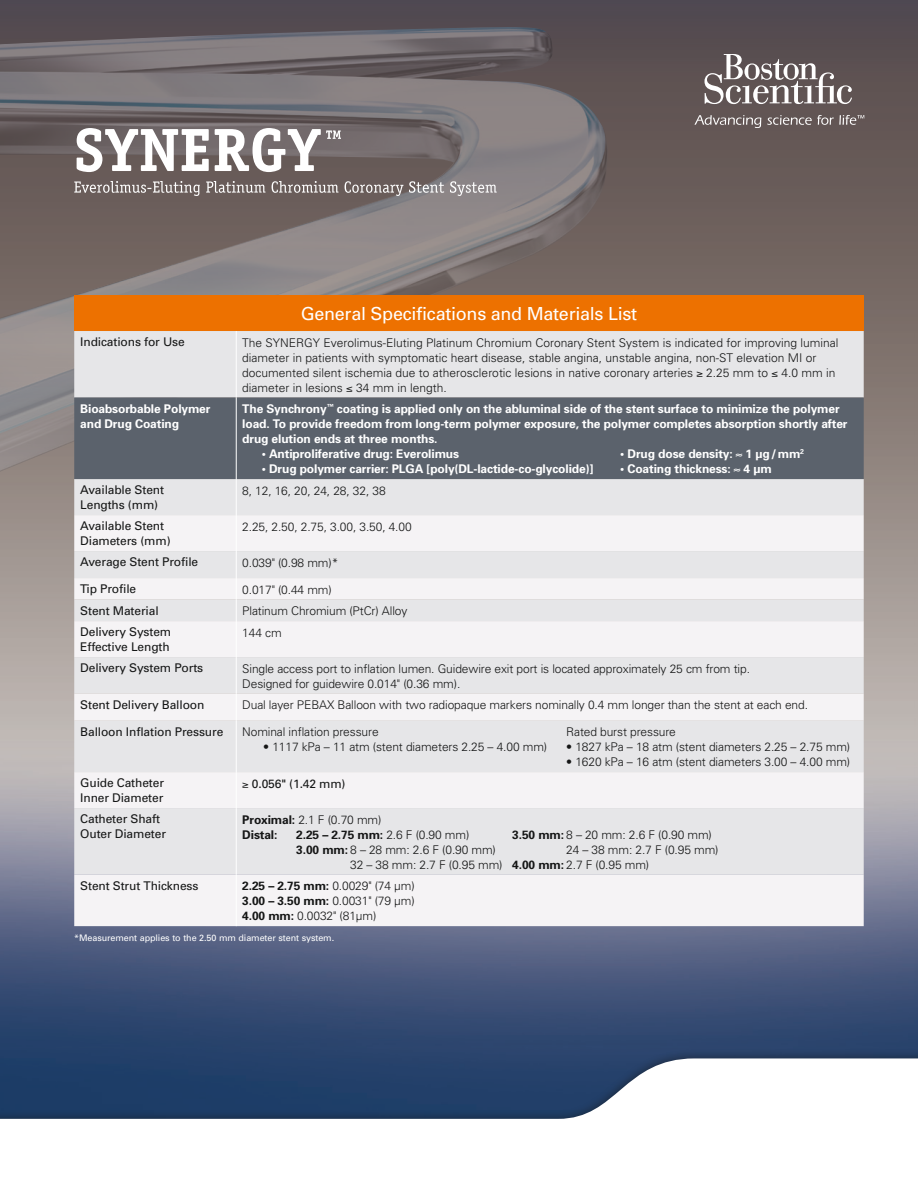
<style>
.page{position:relative;width:918px;height:1188px;background:#fff}
.page>*{position:absolute;margin:0;border:0;box-sizing:border-box;transform-origin:0 0}
.t1{font:18px "Univers";letter-spacing:-.015em;color:#fff}
.t2{font:300 12px/15px "Univers";letter-spacing:-.01em;color:#151616}
.t3{font:700 12px/15px "Univers";letter-spacing:-.01em;color:#fff}
.t4{font:12px/15px "Univers";letter-spacing:-.01em;color:#151616}
.t5{font:700 12px "Univers";letter-spacing:-.01em;color:#151616}
.t6{font:9px "Univers";letter-spacing:-.01em;color:#fff}
.s1{font-weight:700}
.s2{font-weight:300}
</style>
<div class="page">
<img style="left:0;top:0;width:918px;height:1049px">
<img style="left:0;top:27px;width:608px;height:445px">
<div style="left:0;top:1049px;width:918px;height:139px;background:#151616;opacity:.6"></div>
<svg style="left:0;top:1058px;width:918px;height:130px"></svg>
<svg style="left:705px;top:54px;width:147px;height:50px"></svg>
<svg style="left:694px;top:115px;width:67px;height:13px"></svg>
<svg style="left:767px;top:115px;width:97px;height:10px"></svg>
<svg style="left:77px;top:128px;width:132px;height:44px"></svg>
<svg style="left:215px;top:128px;width:126px;height:44px"></svg>
<svg style="left:74px;top:181px;width:126px;height:15px;background:#897f7d"></svg>
<svg style="left:206px;top:181px;width:59px;height:12px"></svg>
<svg style="left:272px;top:181px;width:66px;height:12px"></svg>
<svg style="left:345px;top:181px;width:58px;height:15px"></svg>
<svg style="left:409px;top:181px;width:35px;height:12px"></svg>
<svg style="left:450px;top:181px;width:47px;height:15px"></svg>
<div style="left:74px;top:296px;width:790px;height:35px;background:#ed7100"></div>
<div style="left:74px;top:331px;width:790px;height:184px;background:#e6e6e8"></div>
<div style="left:74px;top:398px;width:790px;height:81px;background:#5b626c"></div>
<svg style="left:74px;top:515px;width:790px;height:411px;fill:#e6e6e8"></svg>
<hr style="left:236px;top:331px;width:1px;height:67px;background:#fff">
<hr style="left:236px;top:398px;width:1px;height:81px;background:#fff">
<hr style="left:236px;top:479px;width:1px;height:36px;background:#fff">
<hr style="left:236px;top:515px;width:1px;height:36px;background:#fff">
<svg style="left:236px;top:551px;width:1px;height:70px"></svg>
<hr style="left:236px;top:621px;width:1px;height:36px;background:#fff">
<hr style="left:236px;top:657px;width:1px;height:37px;background:#fff">
<svg style="left:236px;top:694px;width:1px;height:27px"></svg>
<hr style="left:236px;top:721px;width:1px;height:51px;background:#fff">
<hr style="left:236px;top:772px;width:1px;height:36px;background:#fff">
<hr style="left:236px;top:808px;width:1px;height:67px;background:#fff">
<hr style="left:236px;top:875px;width:1px;height:51px;background:#fff">
<p class="t1" style="left:301px;top:303px;width:338px">General Specifications and Materials List</p>
<p class="t4" style="left:80px;top:334px;width:106px">Indications for Use</p>
<p class="t2" style="left:242px;top:335px;width:598px">The SYNERGY Everolimus-Eluting Platinum Chromium Coronary Stent System is indicated for improving luminal diameter in patients with symptomatic heart disease, stable angina, unstable angina, non-ST elevation MI or documented silent ischemia due to atherosclerotic lesions in native coronary arteries ≥ 2.25 mm to ≤ 4.0 mm in diameter in lesions ≤ 34 mm in length.</p>
<p class="t3" style="left:80px;top:401px;width:132px">Bioabsorbable Polymer and Drug Coating</p>
<p class="t3" style="left:242px;top:401px;width:607px">The Synchrony<sup>™</sup> coating is applied only on the abluminal side of the stent surface to minimize the polymer load. To provide freedom from long-term polymer exposure, the polymer completes absorption shortly after drug elution ends at three months.</p>
<p class="t3" style="left:262px;top:446px;width:199px">• Antiproliferative drug: Everolimus</p>
<p class="t3" style="left:620px;top:446px;width:185px">• Drug dose density: ≈ 1 μg/mm<sup>2</sup></p>
<p class="t3" style="left:262px;top:461px;width:333px">• Drug polymer carrier: PLGA [poly(DL-lactide-co-glycolide)]</p>
<p class="t3" style="left:620px;top:461px;width:153px">• Coating thickness: ≈ 4 μm</p>
<p class="t4" style="left:80px;top:482px;width:85px">Available Stent<br>Lengths (mm)</p>
<p class="t2" style="left:242px;top:483px;width:145px">8, 12, 16, 20, 24, 28, 32, 38</p>
<p class="t4" style="left:80px;top:518px;width:92px">Available Stent<br>Diameters (mm)</p>
<p class="t2" style="left:242px;top:519px;width:171px">2.25, 2.50, 2.75, 3.00, 3.50, 4.00</p>
<p class="t4" style="left:80px;top:554px;width:119px">Average Stent Profile</p>
<p class="t2" style="left:242px;top:555px;width:98px">0.039" (0.98 mm)*</p>
<p class="t4" style="left:80px;top:581px;width:58px">Tip Profile</p>
<p class="t2" style="left:242px;top:582px;width:91px">0.017" (0.44 mm)</p>
<p class="t4" style="left:80px;top:603px;width:80px">Stent Material</p>
<p class="t2" style="left:242px;top:603px;width:167px">Platinum Chromium (PtCr) Alloy</p>
<p class="t4" style="left:80px;top:624px;width:93px">Delivery System<br>Effective Length</p>
<p class="t2" style="left:242px;top:625px;width:41px">144 cm</p>
<p class="t4" style="left:80px;top:660px;width:124px">Delivery System Ports</p>
<p class="t2" style="left:242px;top:661px;width:509px">Single access port to inflation lumen. Guidewire exit port is located approximately 25 cm from tip.<br>Designed for guidewire 0.014" (0.36 mm).</p>
<p class="t4" style="left:80px;top:697px;width:126px">Stent Delivery Balloon</p>
<p class="t2" style="left:242px;top:697px;width:567px">Dual layer PEBAX Balloon with two radiopaque markers nominally 0.4 mm longer than the stent at each end.</p>
<p class="t4" style="left:80px;top:724px;width:145px">Balloon Inflation Pressure</p>
<p class="t2" style="left:242px;top:724px;width:138px">Nominal inflation pressure</p>
<p class="t2" style="left:566px;top:724px;width:111px">Rated burst pressure</p>
<p class="t2" style="left:263px;top:739px;width:285px">• 1117 kPa – 11 atm (stent diameters 2.25 – 4.00 mm)</p>
<p class="t2" style="left:566px;top:739px;width:285px">• 1827 kPa – 18 atm (stent diameters 2.25 – 2.75 mm)</p>
<p class="t2" style="left:566px;top:754px;width:285px">• 1620 kPa – 16 atm (stent diameters 3.00 – 4.00 mm)</p>
<p class="t4" style="left:80px;top:775px;width:85px">Guide Catheter<br>Inner Diameter</p>
<p class="t4" style="left:242px;top:776px;width:105px">≥ 0.056" (1.42 mm)</p>
<p class="t4" style="left:80px;top:811px;width:87px">Catheter Shaft<br>Outer Diameter</p>
<p class="t2" style="left:242px;top:812px;width:141px"><span class="s1">Proximal:</span> 2.1 F (0.70 mm)</p>
<p class="t5" style="left:242px;top:827px;width:37px">Distal:</p>
<p class="t5" style="left:296px;top:827px;width:175px">2.25 – 2.75 mm: <span class="s2">2.6 F (0.90 mm)</span></p>
<p class="t2" style="left:512px;top:827px;width:201px"><span class="s1">3.50 mm:</span> 8 – 20 mm: 2.6 F (0.90 mm)</p>
<p class="t2" style="left:296px;top:842px;width:201px"><span class="s1">3.00 mm:</span> 8 – 28 mm: 2.6 F (0.90 mm)</p>
<p class="t2" style="left:566px;top:842px;width:154px">24 – 38 mm: 2.7 F (0.95 mm)</p>
<p class="t2" style="left:350px;top:857px;width:301px">32 – 38 mm: 2.7 F (0.95 mm) <span class="s1">4.00 mm:</span> 2.7 F (0.95 mm)</p>
<p class="t4" style="left:80px;top:878px;width:120px">Stent Strut Thickness</p>
<p class="t2" style="left:242px;top:878px;width:174px"><span class="s1">2.25 – 2.75 mm:</span> 0.0029" (74 µm)</p>
<p class="t2" style="left:242px;top:893px;width:174px"><span class="s1">3.00 – 3.50 mm:</span> 0.0031" (79 µm)</p>
<p class="t2" style="left:242px;top:908px;width:136px"><span class="s1">4.00 mm:</span> 0.0032" (81µm)</p>
<p class="t6" style="left:74px;top:932px;width:261px">*Measurement applies to the 2.50 mm diameter stent system.</p>
</div>
